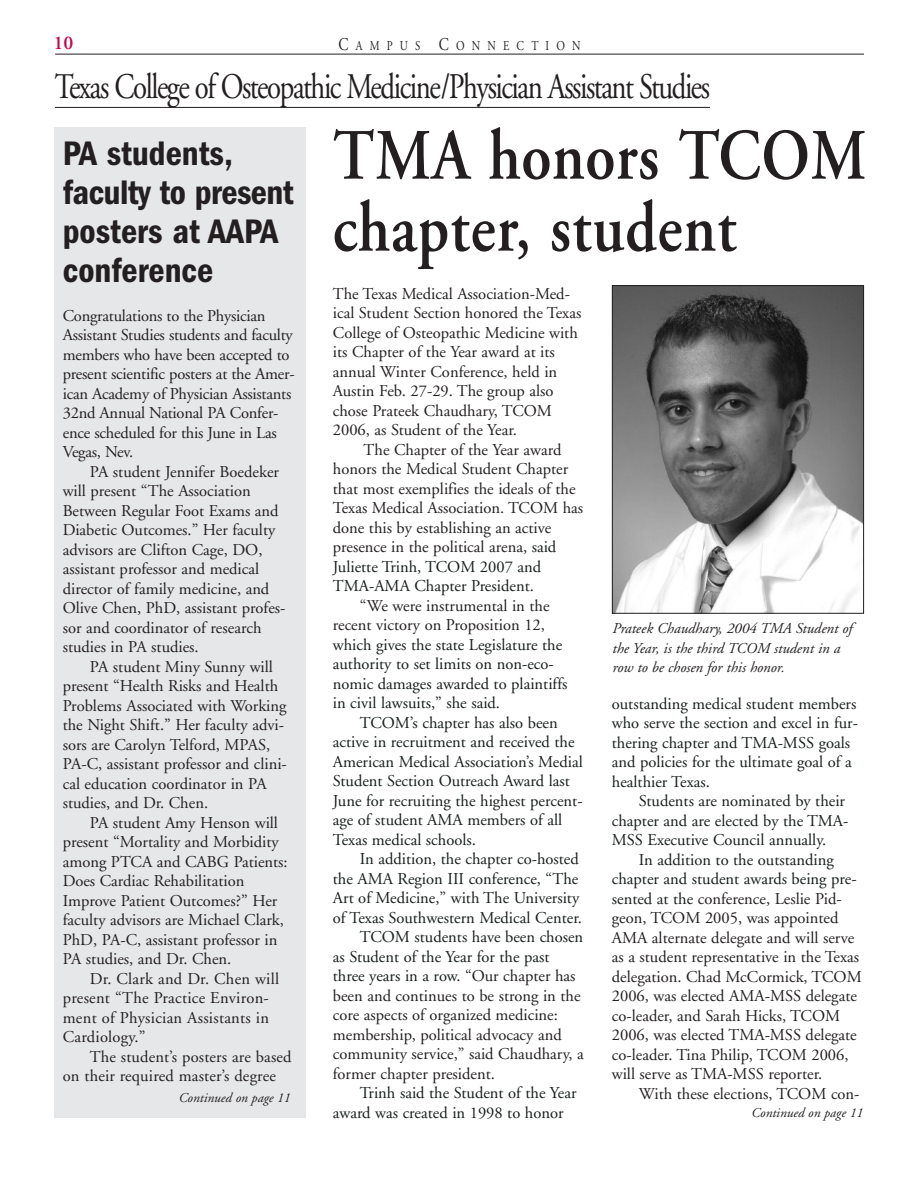
<style>
.page{position:relative;width:918px;height:1188px;background:#fff}
.page>*{position:absolute;margin:0;border:0;box-sizing:border-box;transform-origin:0 0}
.t1{font:600 72px/72px "Adobe Garamond";letter-spacing:.015em;color:#231f20;scale:.85 1}
.t2{font:36px "Adobe Garamond";letter-spacing:-.05em;color:#231f20;scale:.8 1}
.t3{font:600 condensed 35.25px/39px "Franklin Gothic";color:#231f20}
.t4{font:600 19.5px "Adobe Garamond";color:#c50750}
.t5{font:16.5px/19.5px "Adobe Garamond";color:#231f20}
.t6{font:16.5px/19.5px "Adobe Garamond";color:#171f1c}
.t7{font:italic 15px/19.5px "Adobe Garamond";color:#231f20}
.t8{font:italic 13.5px "Adobe Garamond";color:#231f20}
.t9{font:13.5px "Adobe Garamond";letter-spacing:.665em;color:#231f20;scale:.8 1}
.s1{font-size:18px}
.s2{color:#171f1c}
.s3{color:#231f20}
</style>
<div class="page">
<hr style="left:55px;top:54px;width:809px;height:1px;background:#231f20">
<div style="left:54px;top:128px;width:252px;height:990px;background:#e6e7e9"></div>
<hr style="left:55px;top:107px;width:655px;height:1px;background:#231f20">
<img style="left:614px;top:287px;width:248px;height:325px">
<div style="left:612px;top:285px;width:252px;height:329px;border:1px solid #231f20"></div>
<p class="t4" style="left:54px;top:36px;width:21px">10</p>
<p class="t9" style="left:339px;top:40px;width:304px"><span class="s1">C</span>AMPUS <span class="s1">C</span>ONNECTION</p>
<h2 class="t2" style="left:55px;top:72px;width:821px">Texas College of Osteopathic Medicine/Physician Assistant Studies</h2>
<h1 class="t1" style="left:333px;top:126px;width:630px">TMA honors TCOM chapter, student</h1>
<h3 class="t3" style="left:63px;top:136px;width:232px">PA students, faculty to present posters at AAPA conference</h3>
<p class="t5" style="left:63px;top:307px;width:233px">Congratulations to the Physician<br>Assistant Studies students and faculty members who have been accepted to present scientific posters at the Amer&shy;ican Academy of Physician Assistants<br>32nd Annual National PA Confer&shy;ence scheduled for this June in Las<br>Vegas, Nev.</p>
<p class="t5" style="left:63px;top:463px;width:224px;text-indent:27px">PA student Jennifer Boedeker will present “The Association<br>Between Regular Foot Exams and<br>Diabetic Outcomes.” Her faculty advisors are Clifton Cage, DO, assistant professor and medical director of family medicine, and<br>Olive Chen, PhD, assistant profes&shy;sor and coordinator of research studies in PA studies.</p>
<p class="t5" style="left:63px;top:658px;width:226px;text-indent:27px">PA student Miny Sunny will present “Health Risks and Health<br>Problems Associated with Working the Night Shift.” Her faculty advi&shy;sors are Carolyn Telford, MPAS,<br>PA-C, assistant professor and clini&shy;cal education coordinator in PA studies, and Dr. Chen.</p>
<p class="t5" style="left:63px;top:814px;width:227px;text-indent:27px">PA student Amy Henson will present “Mortality and Morbidity among PTCA and CABG Patients:<br>Does Cardiac Rehabilitation<br>Improve Patient Outcomes?” Her faculty advisors are Michael Clark,<br>PhD, PA-C, assistant professor in<br>PA studies, and Dr. Chen.</p>
<p class="t5" style="left:63px;top:970px;width:218px;text-indent:27px">Dr. Clark and Dr. Chen will present “The Practice Environ&shy;ment of Physician Assistants in<br>Cardiology.”</p>
<p class="t5" style="left:63px;top:1048px;width:230px;text-indent:27px">The student’s posters are based on their required master’s degree</p>
<p class="t5" style="left:333px;top:285px;width:250px">The Texas Medical Association-Med&shy;ical Student Section honored the Texas College of Osteopathic Medicine with its Chapter of the Year award at its annual Winter Conference, held in Austin Feb. 27-29. The group also chose Prateek Chaudhary, TCOM 2006, as Student of the Year.</p>
<p class="t5" style="left:364px;top:441px;width:199px">The Chapter of the Year award</p>
<p class="t5" style="left:333px;top:461px;width:237px">honors the Medical Student Chapter</p>
<p class="t5" style="left:333px;top:480px;width:244px">that most exemplifies the ideals of the</p>
<p class="t5" style="left:333px;top:500px;width:252px">Texas Medical Association. TCOM has</p>
<p class="t5" style="left:333px;top:519px;width:220px">done this by establishing an active</p>
<p class="t5" style="left:333px;top:539px;width:225px">presence in the political arena, <span class="s2">said</span></p>
<p class="t6" style="left:333px;top:558px;width:210px">Juliette Trinh, TCOM 2007 and</p>
<p class="t6" style="left:333px;top:578px;width:202px">TMA-AMA Chapter President<span class="s3">.</span></p>
<p class="t5" style="left:360px;top:597px;width:191px">“We were instrumental in the</p>
<p class="t5" style="left:333px;top:617px;width:214px">recent victory on Proposition 12,</p>
<p class="t6" style="left:333px;top:636px;width:236px">which gives the state Legislature the authority to set limits on non-eco&shy;nomic damages awarded to plaintiffs in civil lawsuits,” she said.</p>
<p class="t6" style="left:333px;top:714px;width:251px;text-indent:27px">TCOM’s chapter has also been active in recruitment and received the American Medical Association’s Medial Student Section Outreach Award last June for recruiting the highest percent&shy;age of student AMA members of all Texas medical schools.</p>
<p class="t6" style="left:360px;top:851px;width:221px">In addition, the chapter co-hosted</p>
<p class="t6" style="left:333px;top:870px;width:247px">the AMA Region III conference, “The</p>
<p class="t6" style="left:333px;top:890px;width:248px">Art of Medicine,” with The University</p>
<p class="t6" style="left:333px;top:909px;width:251px">of Texas Southwestern Medical Center.</p>
<p class="t6" style="left:360px;top:929px;width:225px">TCOM students have been chosen</p>
<p class="t6" style="left:333px;top:948px;width:218px">as Student of the Year for the past</p>
<p class="t6" style="left:333px;top:968px;width:244px">three years in a row. <span class="s3">“Our chapter has</span></p>
<p class="t5" style="left:333px;top:987px;width:249px">been and continues to be strong in the</p>
<p class="t5" style="left:333px;top:1007px;width:227px">core aspects of organized medicine:</p>
<p class="t5" style="left:333px;top:1026px;width:230px">membership, political advocacy and</p>
<p class="t5" style="left:333px;top:1046px;width:252px">community service,” said Chaudhary, a</p>
<p class="t5" style="left:333px;top:1065px;width:164px">former chapter president.</p>
<p class="t6" style="left:333px;top:1085px;width:245px;text-indent:27px">Trinh said the Student of the Year award was created in 1998 to honor</p>
<p class="t7" style="left:612px;top:620px;width:242px">Prateek Chaudhary, 2004 TMA Student of the Year, is the third TCOM student in a row to be chosen for this honor.</p>
<p class="t6" style="left:612px;top:695px;width:248px">outstanding medical student members who serve the section and excel in fur&shy;thering chapter and TMA-MSS goals and policies for the ultimate goal of a healthier Texas.</p>
<p class="t6" style="left:612px;top:793px;width:238px;text-indent:27px">Students are nominated by their chapter and are elected by the TMA-<br>MSS Executive Council annually.</p>
<p class="t5" style="left:612px;top:851px;width:251px;text-indent:27px"><span class="s2">In addition to the outstanding chapter and student awards being pre&shy;sented at the</span> conference, Leslie Pid&shy;geon, TCOM 2005, was appointed AMA alternate delegate and will serve as a student representative in the Texas delegation. Chad McCormick, TCOM 2006, was elected AMA-MSS delegate co-leader, and Sarah Hicks, TCOM 2006, was elected TMA-MSS delegate co-leader. Tina Philip, TCOM 2006, will serve as TMA-MSS reporter.</p>
<p class="t5" style="left:639px;top:1085px;width:222px">With these elections, TCOM con-</p>
<p class="t8" style="left:179px;top:1093px;width:113px">Continued on page 11</p>
<p class="t8" style="left:751px;top:1108px;width:113px">Continued on page 11</p>
</div>
